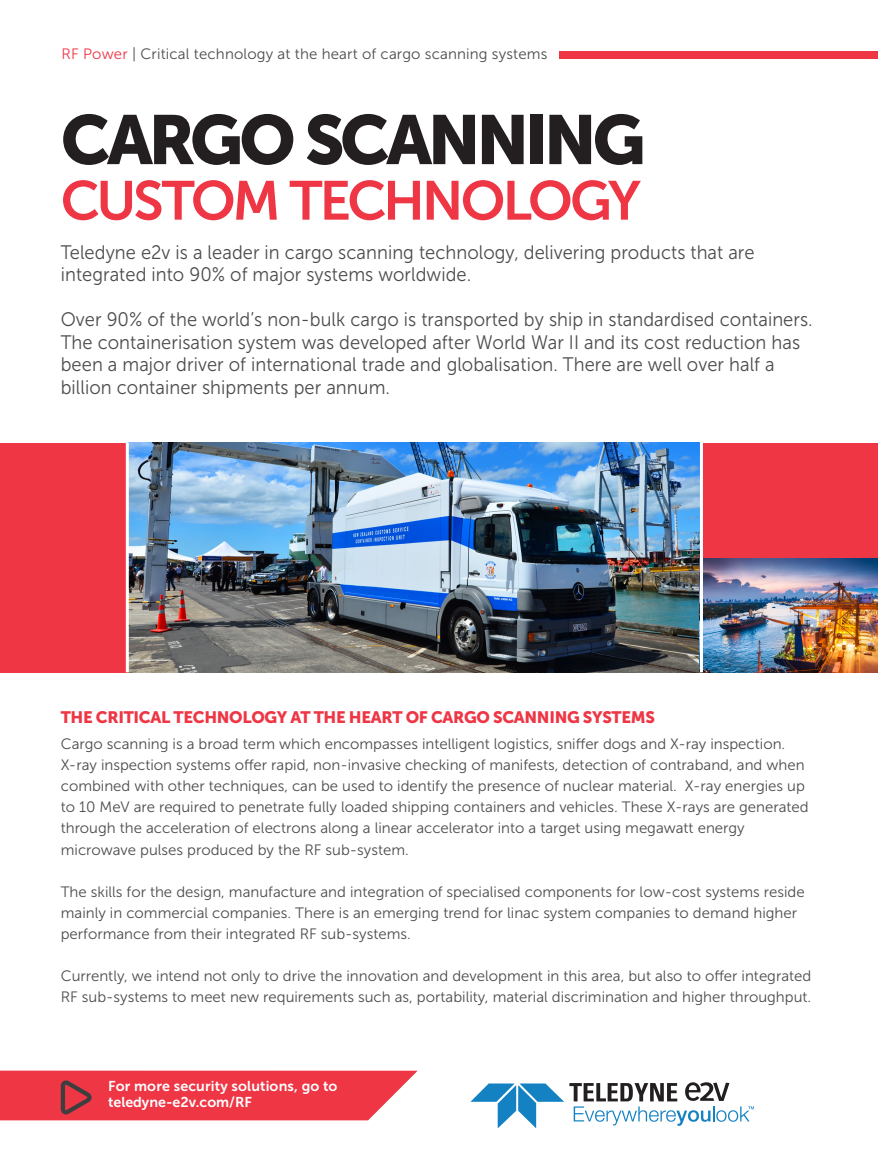
<style>
.page{position:relative;width:878px;height:1175px;background:#fff}
.page>*{position:absolute;margin:0;border:0;box-sizing:border-box;transform-origin:0 0}
.Paragraph{font:69px "Museo Sans 900";letter-spacing:-.065em;color:#231f20}
.Paragraph-2{font:54.75px "Museo Sans 700";letter-spacing:-.06em;color:#ee3645}
.Paragraph-3{font:19.5px/22.5px "Museo Sans 300";letter-spacing:.005em;color:#4b4c4d;scale:.94 1}
.Paragraph-4{font:16.5px "Museo Sans 900";letter-spacing:-.02em;color:#ee3645}
.Paragraph-5{font:15px/21px "Museo Sans 300";color:#4b4c4d}
._0__Caption__huge{font:15px "Museo Sans 300";letter-spacing:.01em;color:#4b4c4d}
.t1{font:14.25px "Museo Sans 700";letter-spacing:.01em;color:#fff}
.s1{color:#ee3645}
</style>
<div class="page">
<div style="left:0;top:443px;width:129px;height:229px;background:#ee3645"></div>
<img style="left:129px;top:443px;width:571px;height:229px">
<img style="left:703px;top:557px;width:175px;height:115px">
<hr style="left:126px;top:443px;width:3px;height:229px;background:#fff">
<div style="left:559px;top:51px;width:319px;height:8px;background:#ee3645"></div>
<svg style="left:0;top:1070px;width:417px;height:50px;background:#eb4451"></svg>
<svg style="left:470px;top:1082px;width:283px;height:45px"></svg>
<div style="left:702px;top:443px;width:176px;height:114px;background:#ee3645"></div>
<hr style="left:700px;top:443px;width:3px;height:229px;background:#fff">
<p class="_0__Caption__huge" style="left:62px;top:45px;width:487px"><span class="s1">RF Power</span> | Critical technology at the heart of cargo scanning systems</p>
<p class="Paragraph" style="left:61px;top:101px;width:586px">CARGO SCANNING</p>
<p class="Paragraph-2" style="left:61px;top:170px;width:581px">CUSTOM TECHNOLOGY</p>
<p class="Paragraph-3" style="left:61px;top:241px;width:739px">Teledyne e2v is a leader in cargo scanning technology, delivering products that are integrated into 90% of major systems worldwide.</p>
<p class="Paragraph-3" style="left:61px;top:308px;width:801px">Over 90% of the world’s non-bulk cargo is transported by ship in standardised containers.<br>The containerisation system was developed after World War II and its cost reduction has been a major driver of international trade and globalisation. There are well over half a billion container shipments per annum.</p>
<p class="Paragraph-4" style="left:61px;top:708px;width:595px">THE CRITICAL TECHNOLOGY AT THE HEART OF CARGO SCANNING SYSTEMS</p>
<p class="Paragraph-5" style="left:61px;top:734px;width:749px">Cargo scanning is a broad term which encompasses intelligent logistics, sniffer dogs and X-ray inspection.<br>X-ray inspection systems offer rapid, non-invasive checking of manifests, detection of contraband, and when combined with other techniques, can be used to identify the presence of nuclear material. X-ray energies up to 10 MeV are required to penetrate fully loaded shipping containers and vehicles. These X-rays are generated through the acceleration of electrons along a linear accelerator into a target using megawatt energy microwave pulses produced by the RF sub-system.</p>
<p class="Paragraph-5" style="left:61px;top:881px;width:745px">The skills for the design, manufacture and integration of specialised components for low-cost systems reside mainly in commercial companies. There is an emerging trend for linac system companies to demand higher performance from their integrated RF sub-systems.</p>
<p class="Paragraph-5" style="left:61px;top:965px;width:752px">Currently, we intend not only to drive the innovation and development in this area, but also to offer integrated<br>RF sub-systems to meet new requirements such as, portability, material discrimination and higher throughput.</p>
<p class="t1" style="left:108px;top:1078px;width:231px">For more security solutions, go to</p>
<p class="t1" style="left:108px;top:1094px;width:145px">teledyne-e2v.com/RF</p>
</div>
